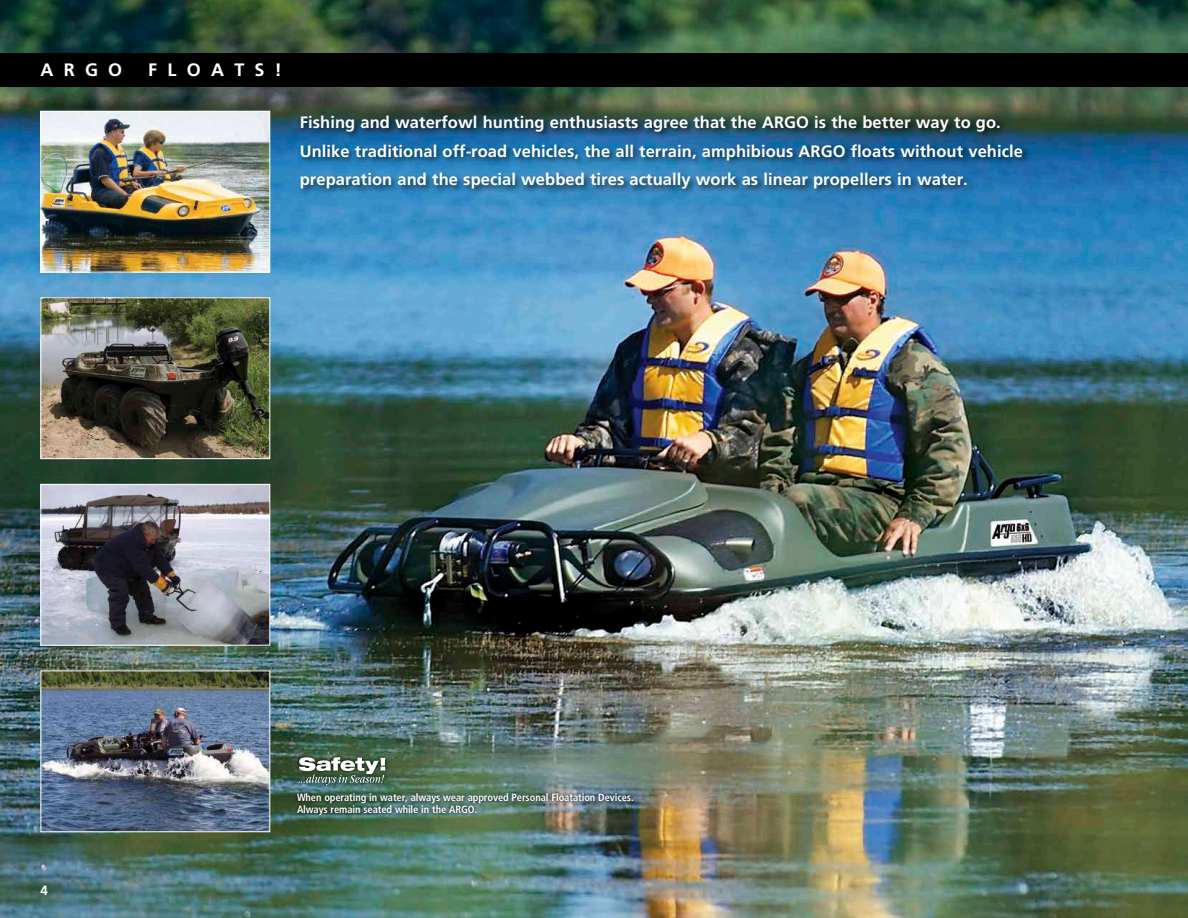
<style>
.page{position:relative;width:1188px;height:918px;background:#fff}
.page>*{position:absolute;margin:0;border:0;box-sizing:border-box;transform-origin:0 0}
.t1{font:700 18px "Frutiger";letter-spacing:.57em;color:#fff}
.t2{font:700 16.5px/28.5px "Frutiger";letter-spacing:.005em;color:#fff}
.t3{font:700 13.5px "Frutiger";color:#fff}
.t4{font:700 condensed 10.5px/12px "Frutiger";letter-spacing:-.01em;color:#fff}
</style>
<div class="page">
<img style="left:0;top:0;width:1188px;height:918px">
<div style="left:298px;top:113px;width:734px;height:85px;background:#000;opacity:.75"></div>
<div style="left:0;top:53px;width:1188px;height:33px;background:#000"></div>
<img style="left:42px;top:113px;width:226px;height:157px">
<div style="left:40px;top:111px;width:230px;height:161px;border:1px solid #fff"></div>
<img style="left:42px;top:299px;width:226px;height:158px">
<div style="left:40px;top:297px;width:230px;height:162px;border:1px solid #fff"></div>
<img style="left:42px;top:486px;width:226px;height:158px">
<div style="left:40px;top:484px;width:230px;height:162px;border:1px solid #fff"></div>
<img style="left:42px;top:672px;width:226px;height:158px">
<div style="left:40px;top:670px;width:230px;height:162px;border:1px solid #fff"></div>
<svg style="left:295px;top:754px;width:94px;height:34px"></svg>
<svg style="left:299px;top:757px;width:86px;height:28px"></svg>
<img style="left:294px;top:790px;width:343px;height:29px">
<p class="t1" style="left:40px;top:59px;width:83px">ARGO</p>
<p class="t1" style="left:148px;top:59px;width:135px">FLOATS!</p>
<p class="t2" style="left:300px;top:108px;width:725px">Fishing and waterfowl hunting enthusiasts agree that the ARGO is the better way to go.<br>Unlike traditional off-road vehicles, the all terrain, amphibious ARGO floats without vehicle preparation and the special webbed tires actually work as linear propellers in water.</p>
<p class="t3" style="left:40px;top:882px;width:9px">4</p>
<p class="t4" style="left:297px;top:792px;width:338px">When operating in water, always wear approved Personal Floatation Devices.<br>Always remain seated while in the ARGO.</p>
</div>
